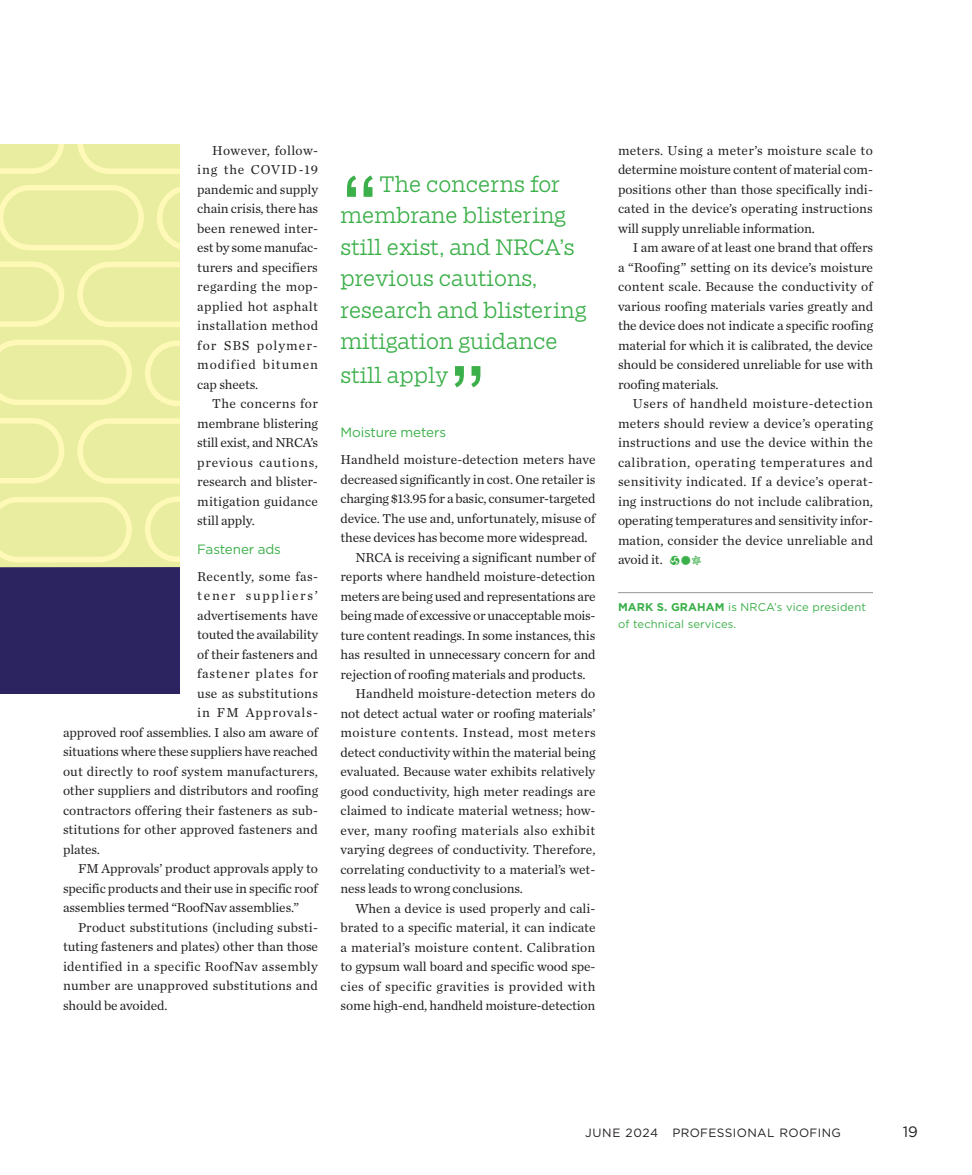
<style>
.page{position:relative;width:972px;height:1175px;background:#fff}
.page>*{position:absolute;margin:0;border:0;box-sizing:border-box;transform-origin:0 0}
.salvo_serif_subhead_right{font:300 93px "Salvo Serif";color:#3baf49}
.salvo_serif_subhead_right-2{font:300 21px/31.8px "Salvo Serif";color:#3baf49}
.t1{font:15px "Gotham";color:#231f20}
.Body{font:13.5px/19.5px "Chronicle Text G1";letter-spacing:-.01em;color:#231f20;text-align:justify}
.Paragraph_after_subhead{font:13.5px/19.5px "Chronicle Text G1";letter-spacing:-.005em;color:#231f20;text-align:justify}
.subhead_Research__Tech-Body{font:13.5px "Gotham";letter-spacing:-.01em;color:#3baf49}
.Paragraph_after_subhead-2{font:13.5px "Chronicle Text G1";letter-spacing:.02em;color:#231f20}
.Paragraph_after_subhead-3{font:13.5px "Chronicle Text G1";letter-spacing:.03em;color:#231f20}
.Paragraph_after_subhead-4{font:13.5px "Chronicle Text G1";letter-spacing:.05em;color:#231f20}
.Paragraph_after_subhead-5{font:13.5px "Chronicle Text G1";letter-spacing:.125em;color:#231f20}
.Paragraph_after_subhead-6{font:13.5px "Chronicle Text G1";letter-spacing:.07em;color:#231f20}
.t2{font:12px "Gotham";letter-spacing:.03em;color:#231f20}
.end_byline{font:11.25px/16.5px "Gotham";letter-spacing:.01em;color:#3baf49}
.s1{font-family:"Pro Roof Endbugs";font-size:15px;color:#3baf49}
.s2{font-weight:700}
</style>
<div class="page">
<hr style="left:618px;top:592px;width:255px;height:1px;background:#939598">
<div style="left:0;top:144px;width:179px;height:549px;background:#e9eda0"></div>
<svg style="left:0;top:340px;width:132px;height:65px"></svg>
<svg style="left:0;top:144px;width:64px;height:30px"></svg>
<svg style="left:77px;top:144px;width:102px;height:30px"></svg>
<svg style="left:0;top:185px;width:144px;height:65px"></svg>
<svg style="left:0;top:261px;width:64px;height:66px"></svg>
<svg style="left:77px;top:262px;width:102px;height:65px"></svg>
<svg style="left:0;top:418px;width:64px;height:65px"></svg>
<svg style="left:77px;top:418px;width:102px;height:66px"></svg>
<svg style="left:157px;top:187px;width:22px;height:62px"></svg>
<svg style="left:145px;top:341px;width:34px;height:65px"></svg>
<svg style="left:0;top:496px;width:179px;height:197px"></svg>
<p class="Body" style="left:197px;top:140px;width:122px;text-indent:15px">However, follow&shy;ing the COVID-19 pandemic and supply chain crisis, there has been renewed inter&shy;est by some manufac&shy;turers and specifiers regarding the mop&shy;applied hot asphalt installation method for SBS polymer&shy;modified bitumen cap sheets.</p>
<p class="Body" style="left:197px;top:393px;width:122px;text-indent:15px">The concerns for membrane blistering still exist, and NRCA’s previous cautions, research and blister&shy;mitigation guidance still apply.</p>
<p class="subhead_Research__Tech-Body" style="left:197px;top:540px;width:85px">Fastener ads</p>
<p class="Paragraph_after_subhead-3" style="left:197px;top:566px;width:122px">Recently, some fas-</p>
<p class="Paragraph_after_subhead-5" style="left:197px;top:585px;width:122px">tener suppliers’</p>
<p class="Paragraph_after_subhead" style="left:197px;top:605px;width:122px">advertisements have</p>
<p class="Paragraph_after_subhead" style="left:197px;top:624px;width:122px">touted the availability</p>
<p class="Paragraph_after_subhead" style="left:197px;top:644px;width:122px">of their fasteners and</p>
<p class="Paragraph_after_subhead-4" style="left:197px;top:663px;width:122px">fastener plates for</p>
<p class="Paragraph_after_subhead-2" style="left:197px;top:683px;width:122px">use as substitutions</p>
<p class="Paragraph_after_subhead-6" style="left:197px;top:702px;width:122px">in FM Approvals-</p>
<p class="Paragraph_after_subhead" style="left:63px;top:722px;width:257px">approved roof assemblies. I also am aware of</p>
<p class="Paragraph_after_subhead" style="left:63px;top:741px;width:256px">situations where these suppliers have reached</p>
<p class="Paragraph_after_subhead" style="left:63px;top:761px;width:256px">out directly to roof system manufacturers,</p>
<p class="Paragraph_after_subhead" style="left:63px;top:780px;width:257px">other suppliers and distributors and roofing</p>
<p class="Paragraph_after_subhead" style="left:63px;top:800px;width:257px">contractors offering their fasteners as sub-</p>
<p class="Paragraph_after_subhead" style="left:63px;top:819px;width:256px">stitutions for other approved fasteners and</p>
<p class="Paragraph_after_subhead" style="left:63px;top:839px;width:38px">plates.</p>
<p class="Body" style="left:63px;top:858px;width:257px;text-indent:15px">FM Approvals’ product approvals apply to specific products and their use in specific roof assemblies termed “RoofNav assemblies.”</p>
<p class="Body" style="left:63px;top:917px;width:257px;text-indent:15px">Product substitutions (including substi&shy;tuting fasteners and plates) other than those identified in a specific RoofNav assembly number are unapproved substitutions and should be avoided.</p>
<p class="salvo_serif_subhead_right" style="left:340px;top:147px;width:40px">“</p>
<p class="salvo_serif_subhead_right-2" style="left:341px;top:168px;width:248px;text-indent:38px">The concerns for membrane blistering still exist, and NRCA’s previous cautions, research and blistering mitigation guidance still apply</p>
<p class="salvo_serif_subhead_right" style="left:448px;top:338px;width:40px">”</p>
<p class="subhead_Research__Tech-Body" style="left:341px;top:423px;width:107px">Moisture meters</p>
<p class="Paragraph_after_subhead" style="left:341px;top:449px;width:257px">Handheld moisture-detection meters have decreased significantly in cost. One retailer is charging $13.95 for a basic, consumer-targeted device. The use and, unfortunately, misuse of these devices has become more widespread.</p>
<p class="Body" style="left:341px;top:546px;width:257px;text-indent:15px">NRCA is receiving a significant number of reports where handheld moisture-detection meters are being used and representations are being made of excessive or unacceptable mois&shy;ture content readings. In some instances, this has resulted in unnecessary concern for and rejection of roofing materials and products.</p>
<p class="Body" style="left:341px;top:683px;width:257px;text-indent:15px">Handheld moisture-detection meters do not detect actual water or roofing materials’ moisture contents. Instead, most meters detect conductivity within the material being evaluated. Because water exhibits relatively good conductivity, high meter readings are claimed to indicate material wetness; how&shy;ever, many roofing materials also exhibit varying degrees of conductivity. Therefore, correlating conductivity to a material’s wet&shy;ness leads to wrong conclusions.</p>
<p class="Body" style="left:341px;top:897px;width:257px;text-indent:15px">When a device is used properly and cali&shy;brated to a specific material, it can indicate a material’s moisture content. Calibration to gypsum wall board and specific wood spe&shy;cies of specific gravities is provided with some high-end, handheld moisture-detection</p>
<p class="Body" style="left:618px;top:140px;width:257px">meters. Using a meter’s moisture scale to determine moisture content of material com&shy;positions other than those specifically indi&shy;cated in the device’s operating instructions will supply unreliable information.</p>
<p class="Body" style="left:618px;top:237px;width:257px;text-indent:15px">I am aware of at least one brand that offers a “Roofing” setting on its device’s moisture content scale. Because the conductivity of various roofing materials varies greatly and the device does not indicate a specific roofing material for which it is calibrated, the device should be considered unreliable for use with roofing materials.</p>
<p class="Body" style="left:618px;top:393px;width:257px;text-indent:15px">Users of handheld moisture-detection meters should review a device’s operating instructions and use the device within the calibration, operating temperatures and sensitivity indicated. If a device’s operat&shy;ing instructions do not include calibration, operating temperatures and sensitivity infor&shy;mation, consider the device unreliable and avoid it. <span class="s1">123</span></p>
<p class="end_byline" style="left:618px;top:598px;width:250px"><span class="s2">MARK S. GRAHAM</span> is NRCA’s vice president of technical services.</p>
<p class="t2" style="left:585px;top:1125px;width:257px">JUNE 2024 PROFESSIONAL ROOFING</p>
<p class="t1" style="left:903px;top:1122px;width:17px">19</p>
</div>
